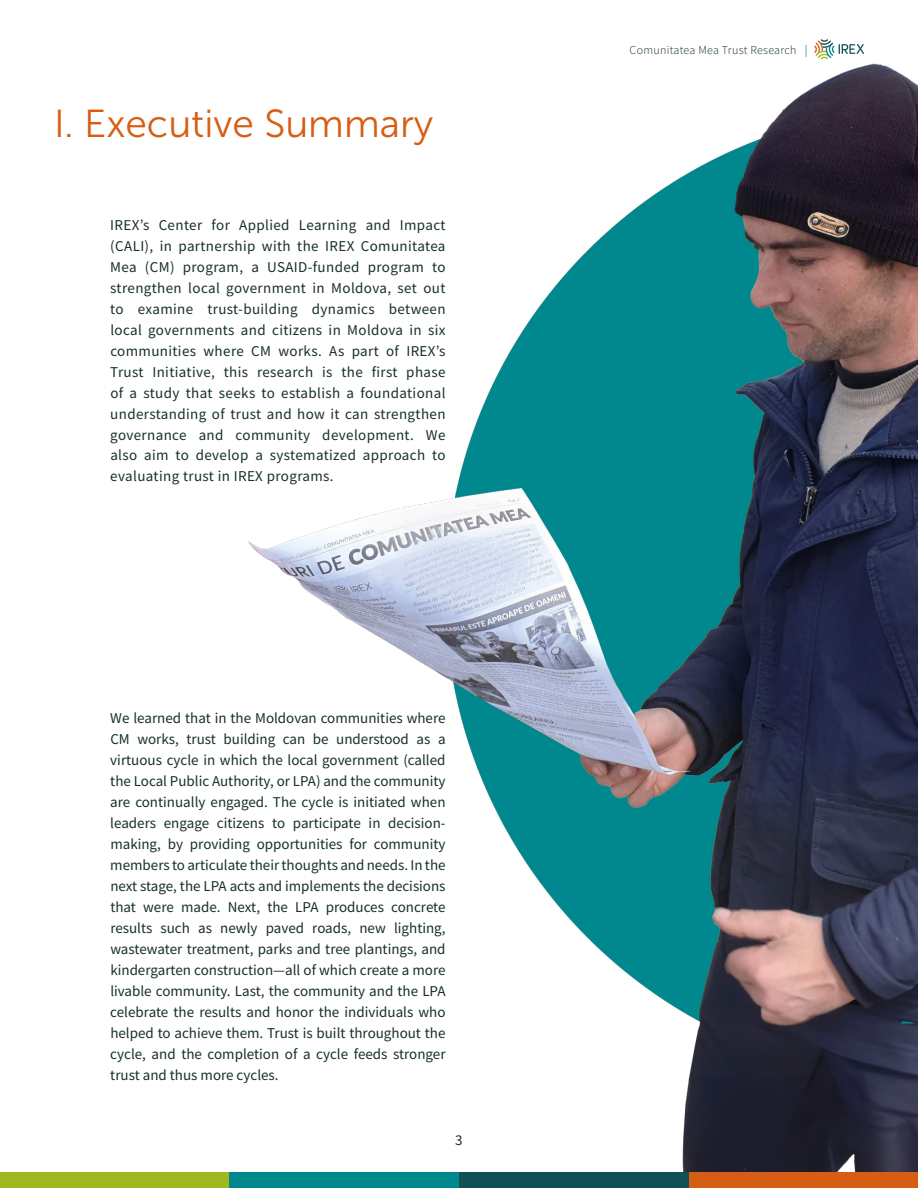
<style>
.page{position:relative;width:918px;height:1188px;background:#fff}
.page>*{position:absolute;margin:0;border:0;box-sizing:border-box;transform-origin:0 0}
.t1{font:39px "Museo Sans 300";color:#d65d14}
.t2{font:15px/21px "Source Sans Pro";letter-spacing:.005em;color:#182f2e;text-align:justify}
.t3{font:300 12px "Source Sans Pro";letter-spacing:.025em;color:#182f2e}
</style>
<div class="page">
<img style="left:248px;top:59px;width:670px;height:1113px">
<div style="left:0;top:1172px;width:230px;height:16px;background:#a0b71e"></div>
<div style="left:688px;top:1172px;width:230px;height:16px;background:#d65d14"></div>
<div style="left:459px;top:1172px;width:229px;height:16px;background:#115153"></div>
<div style="left:230px;top:1172px;width:229px;height:16px;background:#00888d"></div>
<svg style="left:814px;top:39px;width:50px;height:20px"></svg>
<h1 class="t1" style="left:54px;top:103px;width:381px">I. Executive Summary</h1>
<p class="t2" style="left:110px;top:214px;width:337px">IREX’s Center for Applied Learning and Impact (CALI), in partnership with the IREX Comunitatea Mea (CM) program, a USAID-funded program to strengthen local government in Moldova, set out to examine trust-building dynamics between local governments and citizens in Moldova in six communities where CM works. As part of IREX’s Trust Initiative, this research is the first phase of a study that seeks to establish a foundational understanding of trust and how it can strengthen governance and community development. We also aim to develop a systematized approach to evaluating trust in IREX programs.</p>
<p class="t2" style="left:110px;top:707px;width:337px">We learned that in the Moldovan communities where CM works, trust building can be understood as a virtuous cycle in which the local government (called the Local Public Authority, or LPA) and the community are continually engaged. The cycle is initiated when leaders engage citizens to participate in decision&shy;making, by providing opportunities for community members to articulate theirthoughts and needs. In the next stage, the LPA acts and implements the decisions that were made. Next, the LPA produces concrete results such as newly paved roads, new lighting, wastewater treatment, parks and tree plantings, and kindergarten construction—all of which create a more livable community. Last, the community and the LPA celebrate the results and honor the individuals who helped to achieve them. Trust is built throughout the cycle, and the completion of a cycle feeds stronger trust and thus more cycles.</p>
<p class="t2" style="left:455px;top:1130px;width:9px">3</p>
<p class="t3" style="left:630px;top:43px;width:179px">Comunitatea Mea Trust Research |</p>
</div>
